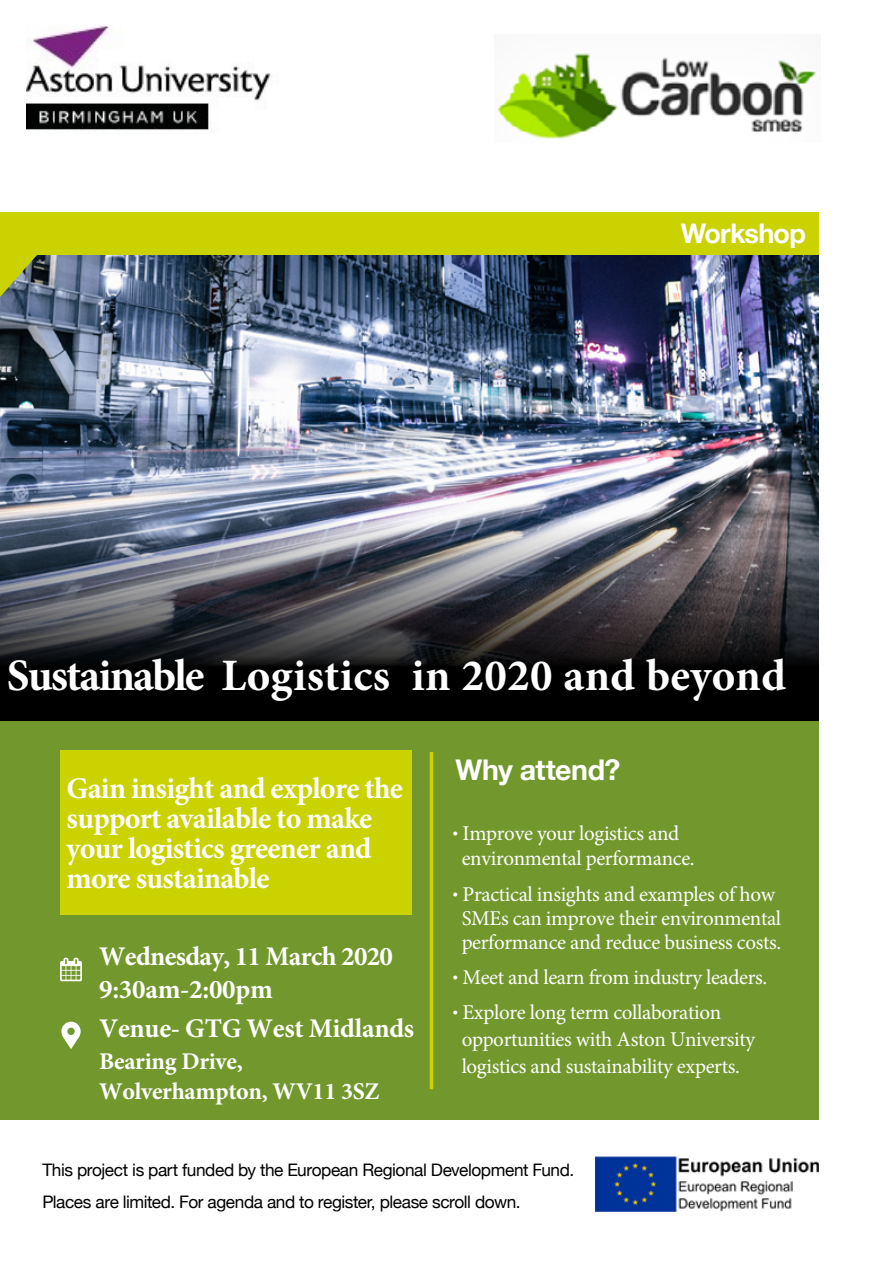
<style>
.page{position:relative;width:893px;height:1263px;background:#fff}
.page>*{position:absolute;margin:0;border:0;box-sizing:border-box;transform-origin:0 0}
.t1{font:700 45px "Minion Pro";letter-spacing:.005em;color:#fff}
.t2{font:700 30px/30px "Minion Pro";letter-spacing:-.025em;color:#fff}
.t3{font:700 28.5px "Helvetica Neue";letter-spacing:-.015em;color:#fff}
.t4{font:700 27px/32.7px "Minion Pro";letter-spacing:-.01em;color:#fff}
.t5{font:700 27px "Helvetica Neue";letter-spacing:-.03em;color:#fff}
.t6{font:700 24px/30px "Minion Pro";letter-spacing:-.01em;color:#fff}
.t7{font:21px/24.3px "Minion Pro";letter-spacing:-.015em;color:#fff}
.t8{font:17.25px/32.2px "Helvetica Neue";letter-spacing:-.025em;color:#000}
.s1{font-family:"Helvetica Neue";font-size:18px}
</style>
<div class="page">
<img style="left:0;top:255px;width:819px;height:172px">
<div style="left:0;top:721px;width:819px;height:398px;background:#72982d"></div>
<div style="left:0;top:213px;width:819px;height:42px;background:#cad200"></div>
<img style="left:497px;top:53px;width:320px;height:86px">
<img style="left:595px;top:1157px;width:224px;height:55px">
<img style="left:0;top:427px;width:819px;height:294px">
<svg style="left:0;top:255px;width:74px;height:42px;background:#7d8965"></svg>
<hr style="left:430px;top:752px;width:3px;height:337px;background:#cad200">
<div style="left:60px;top:750px;width:352px;height:165px;background:#cad200"></div>
<svg style="left:60px;top:958px;width:22px;height:23px"></svg>
<svg style="left:61px;top:1022px;width:20px;height:27px"></svg>
<img style="left:26px;top:25px;width:245px;height:107px">
<p class="t5" style="left:681px;top:212px;width:127px">Workshop</p>
<h1 class="t1" style="left:7px;top:644px;width:781px">Sustainable Logistics in 2020 and beyond</h1>
<h2 class="t2" style="left:67px;top:773px;width:338px">Gain insight and explore the support available to make your logistics greener and more sustainable</h2>
<p class="t4" style="left:99px;top:939px;width:295px">Wednesday, 11 March 2020<br>9:30am-2:00pm</p>
<p class="t4" style="left:99px;top:1012px;width:317px">Venue- GTG West Midlands</p>
<p class="t6" style="left:99px;top:1046px;width:282px">Bearing Drive,<br>Wolverhampton, WV11 3SZ</p>
<h3 class="t3" style="left:455px;top:747px;width:166px">Why attend?</h3>
<p class="t7" style="left:462px;top:821px;width:235px;line-height:25.3px;text-indent:-10px"><span class="s1">•</span> Improve your logistics and environmental performance.</p>
<p class="t7" style="left:452px;top:882px;width:331px;text-align:center"><span class="s1">•</span> Practical insights and examples of how<br>SMEs can improve their environmental performance and reduce business costs.</p>
<p class="t7" style="left:452px;top:965px;width:317px"><span class="s1">•</span> Meet and learn from industry leaders.</p>
<p class="t7" style="left:462px;top:999px;width:295px;line-height:26.8px;text-indent:-10px"><span class="s1">•</span> Explore long term collaboration opportunities with Aston University logistics and sustainability experts.</p>
<p class="t8" style="left:42px;top:1154px;width:533px">This project is part funded by the European Regional Development Fund.<br>Places are limited. For agenda and to register, please scroll down.</p>
</div>
